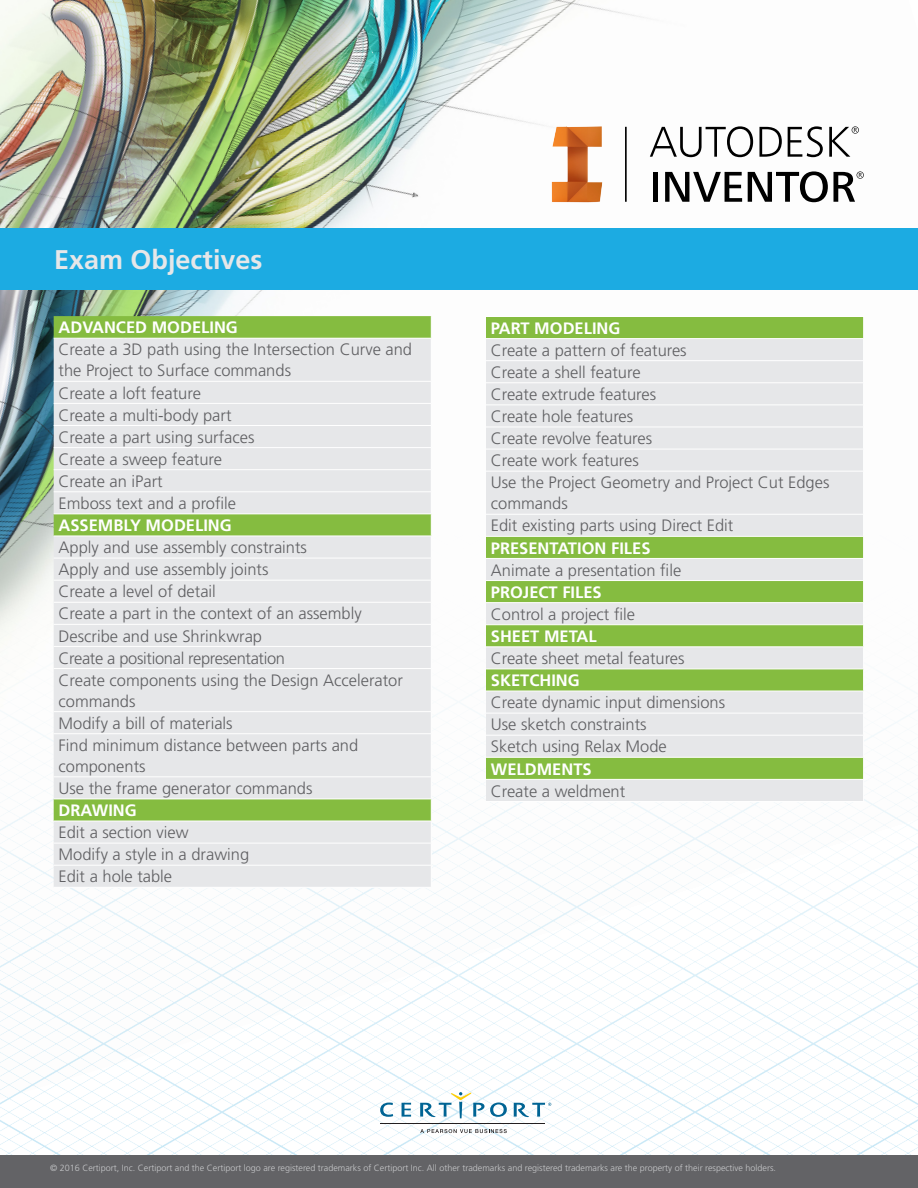
<style>
.page{position:relative;width:918px;height:1188px;background:#fff}
.page>*{position:absolute;margin:0;border:0;box-sizing:border-box;transform-origin:0 0}
.SUBSUB{font:700 27px "Frutiger LT Std";color:#e6e7e9}
.SUBSUB-2{font:300 16.5px/21px "Frutiger LT Std";color:#5f5f62}
.SUBSUB-3{font:700 16.5px "Frutiger LT Std";color:#fff}
.SUBSUB-4{font:300 16.5px "Frutiger LT Std";letter-spacing:-.02em;color:#5f5f62}
.t1{font:300 9px "Frutiger LT Std";color:#c7c8ca}
</style>
<div class="page">
<img style="left:0;top:0;width:918px;height:536px">
<img style="left:0;top:536px;width:918px;height:620px">
<div style="left:0;top:1156px;width:918px;height:32px;background:#636366"></div>
<svg style="left:54px;top:316px;width:377px;height:22px;background:#86bd43"></svg>
<svg style="left:54px;top:339px;width:377px;height:548px;background:#dee3dc"></svg>
<svg style="left:431px;top:316px;width:1px;height:22px"></svg>
<hr style="left:54px;top:338px;width:378px;height:1px;background:#fff">
<hr style="left:431px;top:339px;width:1px;height:42px;background:#fff">
<hr style="left:54px;top:381px;width:378px;height:1px;background:#fff">
<hr style="left:54px;top:403px;width:378px;height:1px;background:#fff">
<hr style="left:54px;top:425px;width:378px;height:1px;background:#fff">
<hr style="left:54px;top:447px;width:378px;height:1px;background:#fff">
<hr style="left:54px;top:469px;width:378px;height:1px;background:#fff">
<hr style="left:54px;top:491px;width:378px;height:1px;background:#fff">
<hr style="left:54px;top:514px;width:378px;height:1px;background:#fff">
<hr style="left:54px;top:536px;width:378px;height:1px;background:#fff">
<hr style="left:54px;top:558px;width:378px;height:1px;background:#fff">
<hr style="left:54px;top:580px;width:378px;height:1px;background:#fff">
<hr style="left:54px;top:602px;width:378px;height:1px;background:#fff">
<hr style="left:54px;top:624px;width:378px;height:1px;background:#fff">
<hr style="left:54px;top:646px;width:378px;height:1px;background:#fff">
<svg style="left:431px;top:382px;width:1px;height:286px"></svg>
<hr style="left:54px;top:668px;width:378px;height:1px;background:#fff">
<hr style="left:431px;top:669px;width:1px;height:42px;background:#fff">
<hr style="left:54px;top:711px;width:378px;height:1px;background:#fff">
<svg style="left:431px;top:712px;width:1px;height:21px"></svg>
<hr style="left:54px;top:733px;width:378px;height:1px;background:#fff">
<hr style="left:431px;top:734px;width:1px;height:42px;background:#fff">
<hr style="left:54px;top:776px;width:378px;height:1px;background:#fff">
<hr style="left:54px;top:799px;width:378px;height:1px;background:#fff">
<hr style="left:54px;top:821px;width:378px;height:1px;background:#fff">
<hr style="left:54px;top:843px;width:378px;height:1px;background:#fff">
<hr style="left:54px;top:865px;width:378px;height:1px;background:#fff">
<svg style="left:431px;top:777px;width:1px;height:110px"></svg>
<hr style="left:54px;top:887px;width:378px;height:1px;background:#fff">
<svg style="left:650px;top:126px;width:103px;height:31px"></svg>
<svg style="left:759px;top:127px;width:23px;height:30px"></svg>
<svg style="left:788px;top:126px;width:35px;height:31px"></svg>
<svg style="left:829px;top:126px;width:30px;height:31px"></svg>
<div style="left:653px;top:172px;width:5px;height:30px;background:#000"></div>
<svg style="left:665px;top:172px;width:77px;height:30px"></svg>
<svg style="left:748px;top:171px;width:116px;height:31px"></svg>
<img style="left:537px;top:121px;width:97px;height:98px">
<div style="left:486px;top:316px;width:378px;height:23px;background:#85bc40"></div>
<div style="left:486px;top:339px;width:377px;height:462px;background:#e6e7e9"></div>
<svg style="left:486px;top:537px;width:377px;height:242px;background:#bad39d"></svg>
<hr style="left:486px;top:316px;width:378px;height:1px;background:#fff">
<hr style="left:486px;top:338px;width:378px;height:1px;background:#fff">
<hr style="left:486px;top:360px;width:378px;height:1px;background:#fff">
<hr style="left:486px;top:382px;width:378px;height:1px;background:#fff">
<hr style="left:486px;top:405px;width:378px;height:1px;background:#fff">
<hr style="left:486px;top:427px;width:378px;height:1px;background:#fff">
<hr style="left:486px;top:449px;width:378px;height:1px;background:#fff">
<svg style="left:863px;top:317px;width:1px;height:154px"></svg>
<hr style="left:486px;top:471px;width:378px;height:1px;background:#fff">
<hr style="left:863px;top:472px;width:1px;height:42px;background:#fff">
<hr style="left:486px;top:514px;width:378px;height:1px;background:#fff">
<hr style="left:486px;top:536px;width:378px;height:1px;background:#fff">
<hr style="left:486px;top:558px;width:378px;height:1px;background:#fff">
<hr style="left:486px;top:580px;width:378px;height:1px;background:#fff">
<hr style="left:486px;top:602px;width:378px;height:1px;background:#fff">
<hr style="left:486px;top:624px;width:378px;height:1px;background:#fff">
<hr style="left:486px;top:646px;width:378px;height:1px;background:#fff">
<hr style="left:486px;top:669px;width:378px;height:1px;background:#fff">
<hr style="left:486px;top:691px;width:378px;height:1px;background:#fff">
<hr style="left:486px;top:713px;width:378px;height:1px;background:#fff">
<hr style="left:486px;top:735px;width:378px;height:1px;background:#fff">
<hr style="left:486px;top:757px;width:378px;height:1px;background:#fff">
<hr style="left:486px;top:779px;width:378px;height:1px;background:#fff">
<svg style="left:863px;top:515px;width:1px;height:286px"></svg>
<hr style="left:486px;top:801px;width:378px;height:1px;background:#fff">
<div style="left:0;top:228px;width:918px;height:61px;background:#1cabe2"></div>
<svg style="left:380px;top:1103px;width:13px;height:14px"></svg>
<svg style="left:402px;top:1103px;width:9px;height:14px"></svg>
<svg style="left:420px;top:1092px;width:87px;height:26px"></svg>
<svg style="left:514px;top:1103px;width:37px;height:15px"></svg>
<svg style="left:420px;top:1129px;width:87px;height:4px"></svg>
<hr style="left:380px;top:1123px;width:165px;height:1px;background:#231f20">
<p class="SUBSUB" style="left:54px;top:243px;width:210px">Exam Objectives</p>
<p class="SUBSUB-3" style="left:59px;top:318px;width:181px">ADVANCED MODELING</p>
<p class="SUBSUB-2" style="left:59px;top:339px;width:355px">Create a 3D path using the Intersection Curve and the Project to Surface commands</p>
<p class="SUBSUB-2" style="left:59px;top:383px;width:144px">Create a loft feature</p>
<p class="SUBSUB-2" style="left:59px;top:405px;width:174px">Create a multi-body part</p>
<p class="SUBSUB-2" style="left:59px;top:427px;width:197px">Create a part using surfaces</p>
<p class="SUBSUB-2" style="left:59px;top:449px;width:165px">Create a sweep feature</p>
<p class="SUBSUB-2" style="left:59px;top:471px;width:106px">Create an iPart</p>
<p class="SUBSUB-2" style="left:59px;top:493px;width:179px">Emboss text and a profile</p>
<p class="SUBSUB-3" style="left:59px;top:516px;width:175px">ASSEMBLY MODELING</p>
<p class="SUBSUB-2" style="left:59px;top:537px;width:250px">Apply and use assembly constraints</p>
<p class="SUBSUB-2" style="left:59px;top:559px;width:211px">Apply and use assembly joints</p>
<p class="SUBSUB-2" style="left:59px;top:581px;width:159px">Create a level of detail</p>
<p class="SUBSUB-2" style="left:59px;top:604px;width:305px">Create a part in the context of an assembly</p>
<p class="SUBSUB-2" style="left:59px;top:626px;width:205px">Describe and use Shrinkwrap</p>
<p class="SUBSUB-4" style="left:59px;top:649px;width:228px">Create a positional representation</p>
<p class="SUBSUB-2" style="left:59px;top:670px;width:346px">Create components using the Design Accelerator commands</p>
<p class="SUBSUB-2" style="left:59px;top:713px;width:176px">Modify a bill of materials</p>
<p class="SUBSUB-2" style="left:59px;top:735px;width:301px">Find minimum distance between parts and components</p>
<p class="SUBSUB-2" style="left:59px;top:778px;width:255px">Use the frame generator commands</p>
<p class="SUBSUB-3" style="left:59px;top:801px;width:80px">DRAWING</p>
<p class="SUBSUB-2" style="left:59px;top:822px;width:132px">Edit a section view</p>
<p class="SUBSUB-2" style="left:59px;top:844px;width:192px">Modify a style in a drawing</p>
<p class="SUBSUB-2" style="left:59px;top:866px;width:115px">Edit a hole table</p>
<p class="SUBSUB-3" style="left:491px;top:318px;width:131px">PART MODELING</p>
<p class="SUBSUB-2" style="left:491px;top:340px;width:197px">Create a pattern of features</p>
<p class="SUBSUB-2" style="left:491px;top:362px;width:151px">Create a shell feature</p>
<p class="SUBSUB-2" style="left:491px;top:384px;width:167px">Create extrude features</p>
<p class="SUBSUB-2" style="left:491px;top:406px;width:144px">Create hole features</p>
<p class="SUBSUB-2" style="left:491px;top:428px;width:163px">Create revolve features</p>
<p class="SUBSUB-2" style="left:491px;top:450px;width:149px">Create work features</p>
<p class="SUBSUB-2" style="left:491px;top:472px;width:340px">Use the Project Geometry and Project Cut Edges commands</p>
<p class="SUBSUB-2" style="left:491px;top:516px;width:244px">Edit existing parts using Direct Edit</p>
<p class="SUBSUB-3" style="left:491px;top:538px;width:161px">PRESENTATION FILES</p>
<p class="SUBSUB-2" style="left:491px;top:560px;width:192px">Animate a presentation file</p>
<p class="SUBSUB-3" style="left:491px;top:582px;width:112px">PROJECT FILES</p>
<p class="SUBSUB-2" style="left:491px;top:604px;width:146px">Control a project file</p>
<p class="SUBSUB-3" style="left:491px;top:627px;width:107px">SHEET METAL</p>
<p class="SUBSUB-2" style="left:491px;top:648px;width:195px">Create sheet metal features</p>
<p class="SUBSUB-3" style="left:491px;top:671px;width:90px">SKETCHING</p>
<p class="SUBSUB-2" style="left:491px;top:692px;width:236px">Create dynamic input dimensions</p>
<p class="SUBSUB-2" style="left:491px;top:714px;width:157px">Use sketch constraints</p>
<p class="SUBSUB-2" style="left:491px;top:736px;width:178px">Sketch using Relax Mode</p>
<p class="SUBSUB-3" style="left:491px;top:759px;width:102px">WELDMENTS</p>
<p class="SUBSUB-2" style="left:491px;top:781px;width:136px">Create a weldment</p>
<p class="t1" style="left:50px;top:1163px;width:727px">© 2016 Certiport, Inc. Certiport and the Certiport logo are registered trademarks of Certiport Inc. All other trademarks and registered trademarks are the property of their respective holders.</p>
</div>
